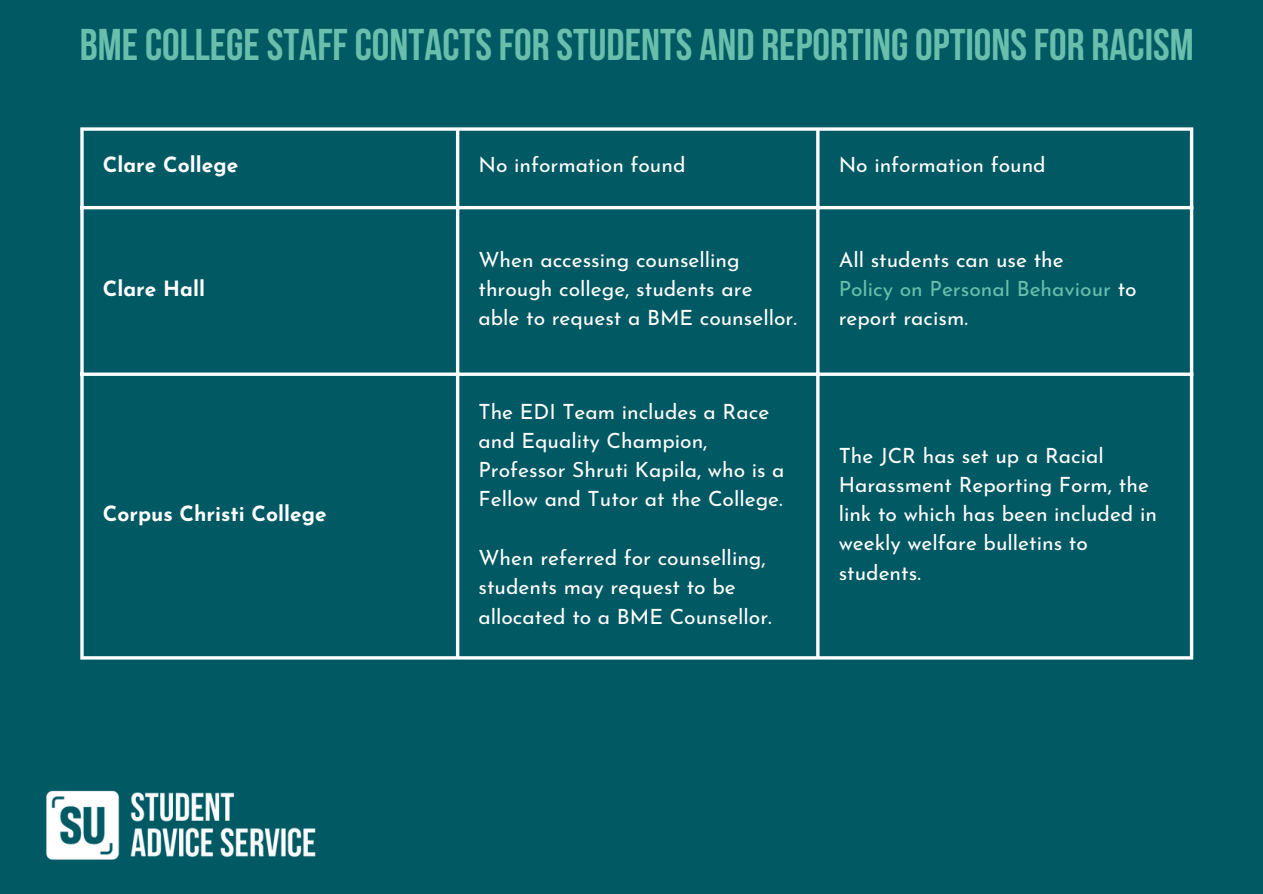
<style>
.page{position:relative;width:1263px;height:894px;background:#fff}
.page>*{position:absolute;margin:0;border:0;box-sizing:border-box;transform-origin:0 0}
.t1{font:700 44.4px "Bebas Neue";color:#69bfab}
.t2{font:21px/29.2px "Josefin Sans";color:#fff}
.t3{font:700 21px "Josefin Sans";color:#fff}
.t4{font:21px/29.2px "Josefin Sans";color:#69bfab}
.s1{color:#fff}
</style>
<div class="page">
<div style="left:0;top:0;width:1263px;height:893px;background:#015963"></div>
<img style="left:46px;top:790px;width:270px;height:70px">
<svg style="left:80px;top:131px;width:4px;height:525px;background:#d7e5e6"></svg>
<hr style="left:456px;top:131px;width:3px;height:525px;background:#fff">
<hr style="left:816px;top:131px;width:3px;height:525px;background:#fff">
<hr style="left:1190px;top:131px;width:3px;height:525px;background:#fff">
<svg style="left:80px;top:127px;width:1113px;height:4px;background:#d7e5e6"></svg>
<hr style="left:80px;top:206px;width:1113px;height:3px;background:#fff">
<svg style="left:80px;top:372px;width:1110px;height:4px;background:#d7e5e6"></svg>
<hr style="left:80px;top:656px;width:1113px;height:3px;background:#fff">
<p class="t1" style="left:80px;top:26px;width:1115px">BMECOLLEGE STAFFCONTACTS FOR STUDENTS AND REPORTINGOPTIONS FOR RACISM</p>
<p class="t3" style="left:103px;top:156px;width:137px">Clare College</p>
<p class="t2" style="left:478px;top:152px;width:209px">No information found</p>
<p class="t2" style="left:839px;top:152px;width:209px">No information found</p>
<p class="t3" style="left:103px;top:280px;width:104px">Clare Hall</p>
<p class="t3" style="left:103px;top:505px;width:225px">Corpus Christi College</p>
<p class="t2" style="left:478px;top:247px;width:320px">When accessing counselling through college, students are able to request a BME counsellor.</p>
<p class="t2" style="left:839px;top:247px;width:227px">All students can use the</p>
<p class="t4" style="left:839px;top:276px;width:300px">Policy on Personal Behaviour <span class="s1">to report racism.</span></p>
<p class="t2" style="left:478px;top:398px;width:308px">The EDI Team includes a Race and Equality Champion,<br>Professor Shruti Kapila, who is a<br>Fellow and Tutor at the College.</p>
<p class="t2" style="left:478px;top:545px;width:295px">When referred for counselling, students may request to be allocated to a BME Counsellor.</p>
<p class="t2" style="left:839px;top:442px;width:320px">The JCR has set up a Racial<br>Harassment Reporting Form, the link to which has been included in weekly welfare bulletins to students.</p>
</div>
